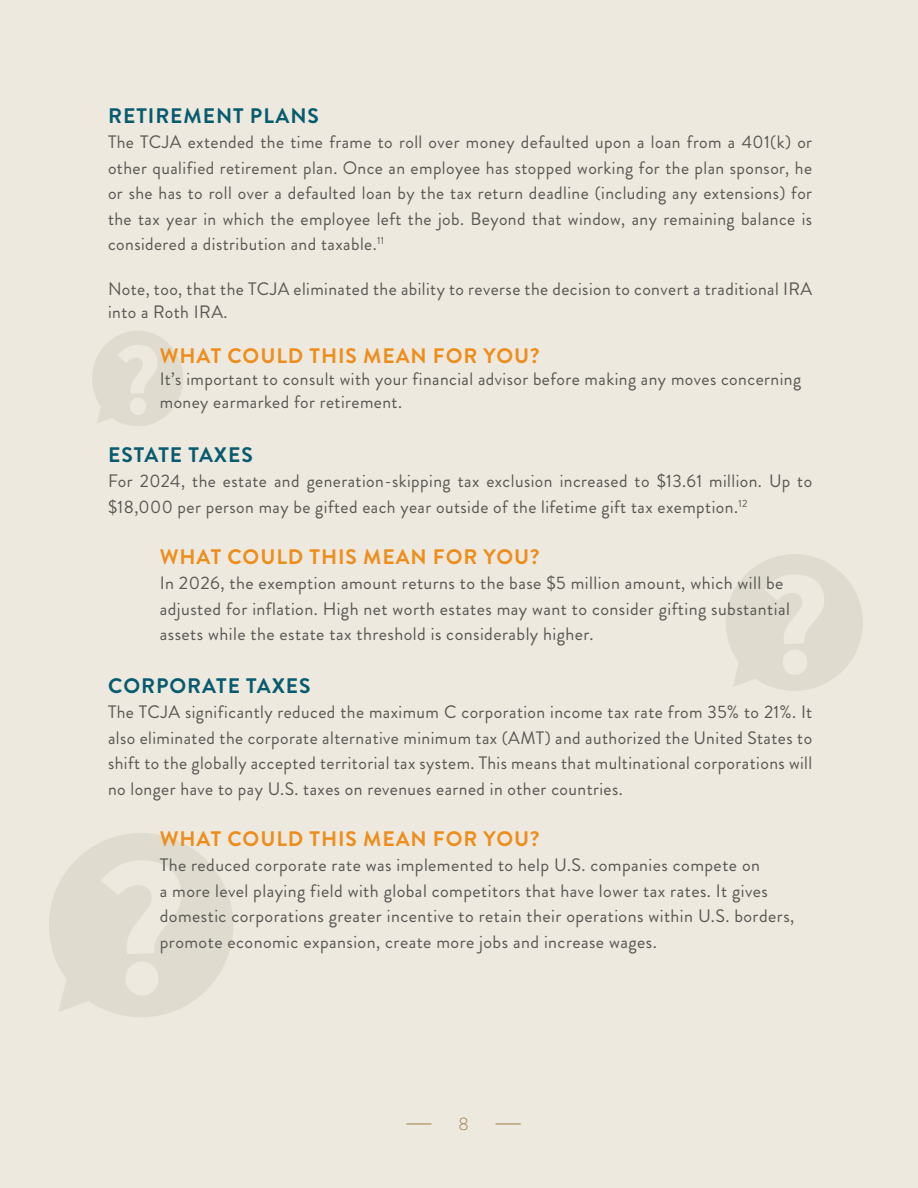
<style>
.page{position:relative;width:918px;height:1188px;background:#eee9df}
.page>*{position:absolute;margin:0;border:0;box-sizing:border-box;transform-origin:0 0}
.t1{font:700 21px "Brandon Grotesque";letter-spacing:.045em;color:#ed8e1c}
.t2{font:700 21px "Brandon Grotesque";letter-spacing:.045em;color:#075b6f}
.t3{font:18px/25.5px "Brandon Grotesque";letter-spacing:.025em;color:#585754}
.t4{font:300 18px "Brandon Grotesque";color:#9d7e45}
</style>
<div class="page">
<svg style="left:726px;top:554px;width:137px;height:137px"></svg>
<svg style="left:49px;top:833px;width:184px;height:184px"></svg>
<svg style="left:92px;top:331px;width:91px;height:95px"></svg>
<svg style="left:406px;top:1124px;width:26px;height:1px"></svg>
<svg style="left:495px;top:1124px;width:26px;height:1px"></svg>
<p class="t2" style="left:108px;top:101px;width:212px">RETIREMENT PLANS</p>
<p class="t3" style="left:108px;top:130px;width:706px;text-align:justify">The TCJA extended the time frame to roll over money defaulted upon a loan from a 401(k) or other qualified retirement plan. Once an employee has stopped working for the plan sponsor, he or she has to roll over a defaulted loan by the tax return deadline (including any extensions) for the tax year in which the employee left the job. Beyond that window, any remaining balance is considered a distribution and taxable.<sup>11</sup></p>
<p class="t3" style="left:108px;top:278px;width:706px;line-height:22.5px">Note, too, that the TCJA eliminated the ability to reverse the decision to convert a traditional IRA into a Roth IRA.</p>
<p class="t1" style="left:160px;top:341px;width:381px">WHAT COULD THIS MEAN FOR YOU?</p>
<p class="t3" style="left:160px;top:368px;width:643px;line-height:22.5px">It’s important to consult with your financial advisor before making any moves concerning money earmarked for retirement.</p>
<p class="t2" style="left:108px;top:440px;width:146px">ESTATE TAXES</p>
<p class="t3" style="left:108px;top:469px;width:706px">For 2024, the estate and generation-skipping tax exclusion increased to $13.61 million. Up to $18,000 per person may be gifted each year outside of the lifetime gift tax exemption.<sup>12</sup></p>
<p class="t1" style="left:160px;top:542px;width:381px">WHAT COULD THIS MEAN FOR YOU?</p>
<p class="t3" style="left:160px;top:571px;width:632px">In 2026, the exemption amount returns to the base $5 million amount, which will be adjusted for inflation. High net worth estates may want to consider gifting substantial assets while the estate tax threshold is considerably higher.</p>
<p class="t2" style="left:108px;top:671px;width:204px">CORPORATE TAXES</p>
<p class="t3" style="left:108px;top:700px;width:706px;text-align:justify">The TCJA significantly reduced the maximum C corporation income tax rate from 35% to 21%. It also eliminated the corporate alternative minimum tax (AMT) and authorized the United States to shift to the globally accepted territorial tax system. This means that multinational corporations will no longer have to pay U.S. taxes on revenues earned in other countries.</p>
<p class="t1" style="left:160px;top:824px;width:381px">WHAT COULD THIS MEAN FOR YOU?</p>
<p class="t3" style="left:160px;top:853px;width:636px">The reduced corporate rate was implemented to help U.S. companies compete on<br>a more level playing field with global competitors that have lower tax rates. It gives domestic corporations greater incentive to retain their operations within U.S. borders, promote economic expansion, create more jobs and increase wages.</p>
<p class="t4" style="left:458px;top:1112px;width:12px">8</p>
</div>
